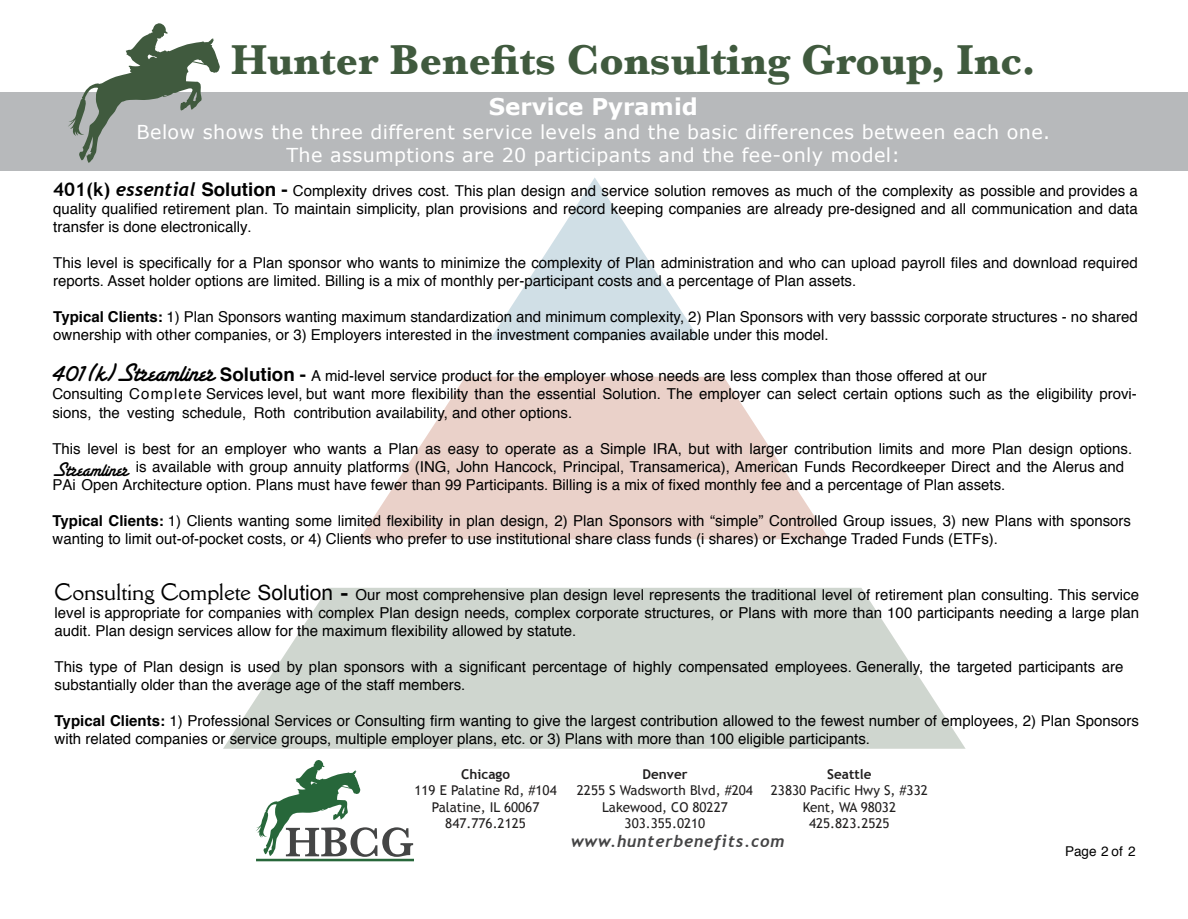
<style>
.page{position:relative;width:1188px;height:919px;background:#fff}
.page>*{position:absolute;margin:0;border:0;box-sizing:border-box;transform-origin:0 0}
.t1{font:700 43.35px "Baskerville";color:#405a3e}
.t2{font:700 22.95px "Verdana";color:#fff}
.t3{font:21px "Santa Fe Let Plain";color:#000}
.t4{font:19.2px/23px "Verdana";letter-spacing:.02em;color:#fff;text-align:center}
.t5{font:italic 700 16.5px "Trebuchet";letter-spacing:.05em;color:#444445}
.t6{font:15px/18px "Helvetica";color:#000}
.t7{font:13.5px/16.2px "Trebuchet MS";color:#211f1f;text-align:center}
.t8{font:700 13.5px "Trebuchet MS";color:#211f1f}
.t9{font:13.5px "Helvetica";color:#000}
.s1{font-family:"Trebuchet MS";font-weight:700;font-size:18.75px}
.s2{font-family:"Trebuchet";font-weight:700;font-style:italic;font-size:18.75px}
.s3{font-weight:700;font-size:18.75px}
.s4{font-weight:700}
.s5{font-family:"Santa Fe Let Plain";font-size:27px}
.s6{font-family:"Della Respira";font-size:21px}
.s7{font-family:"Arial";font-size:21px}
.s8{font-family:"Helvetica Neue";font-weight:700;font-size:21px}
</style>
<div class="page">
<svg style="left:490px;top:178px;width:210px;height:162px"></svg>
<svg style="left:359px;top:376px;width:470px;height:163px;fill:#ead1c9"></svg>
<svg style="left:223px;top:588px;width:742px;height:160px;background:#d5dbd5"></svg>
<svg style="left:256px;top:760px;width:157px;height:96px"></svg>
<hr style="left:256px;top:858px;width:158px;height:3px;background:#27673a">
<div style="left:0;top:93px;width:1188px;height:78px;background:#b7b9bb"></div>
<svg style="left:68px;top:23px;width:152px;height:140px"></svg>
<h1 class="t1" style="left:231px;top:29px;width:807px">Hunter Benefits Consulting Group, Inc.</h1>
<h2 class="t2" style="left:489px;top:90px;width:211px">Service Pyramid</h2>
<p class="t4" style="left:137px;top:120px;width:915px">Below shows the three different service levels and the basic differences between each one.<br>The assumptions are 20 participants and the fee-only model:</p>
<p class="t6" style="left:53px;top:182px;width:1086px;text-align:justify"><span class="s1">401(k)</span> <span class="s2">essential</span> <span class="s3">Solution -</span> Complexity drives cost. This plan design and service solution removes as much of the complexity as possible and provides a quality qualified retirement plan. To maintain simplicity, plan provisions and record keeping companies are already pre-designed and all communication and data transfer is done electronically.</p>
<p class="t6" style="left:53px;top:254px;width:1086px">This level is specifically for a Plan sponsor who wants to minimize the complexity of Plan administration and who can upload payroll files and download required reports. Asset holder options are limited. Billing is a mix of monthly per-participant costs and a percentage of Plan assets.</p>
<p class="t6" style="left:53px;top:308px;width:1086px"><span class="s4">Typical Clients:</span> 1) Plan Sponsors wanting maximum standardization and minimum complexity, 2) Plan Sponsors with very basssic corporate structures - no shared ownership with other companies, or 3) Employers interested in the investment companies available under this model.</p>
<p class="t6" style="left:52px;top:367px;width:1086px"><span class="s5">401(k)Streamliner</span> <span class="s3">Solution -</span> A mid-level service product for the employer whose needs are less complex than those offered at our<br>Consulting Complete Services level, but want more flexibility than the essential Solution. The employer can select certain options such as the eligibility provi&shy;sions, the vesting schedule, Roth contribution availability, and other options.</p>
<p class="t6" style="left:52px;top:439px;width:1081px">This level is best for an employer who wants a Plan as easy to operate as a Simple IRA, but with larger contribution limits and more Plan design options.</p>
<p class="t6" style="left:136px;top:457px;width:990px">is available with group annuity platforms (ING, John Hancock, Principal, Transamerica), American Funds Recordkeeper Direct and the Alerus and</p>
<p class="t6" style="left:52px;top:475px;width:954px">PAi Open Architecture option. Plans must have fewer than 99 Participants. Billing is a mix of fixed monthly fee and a percentage of Plan assets.</p>
<p class="t6" style="left:52px;top:511px;width:1080px"><span class="s4">Typical Clients:</span> 1) Clients wanting some limited flexibility in plan design, 2) Plan Sponsors with “simple” Controlled Group issues, 3) new Plans with sponsors wanting to limit out-of-pocket costs, or 4) Clients who prefer to use institutional share class funds (i shares) or Exchange Traded Funds (ETFs).</p>
<h3 class="t3" style="left:52px;top:461px;width:78px">Streamliner</h3>
<p class="t6" style="left:55px;top:585px;width:1086px;text-align:justify"><span class="s6">Consulting Complete</span> <span class="s7">Solution</span> <span class="s8">-</span> Our most comprehensive plan design level represents the traditional level of retirement plan consulting. This service level is appropriate for companies with complex Plan design needs, complex corporate structures, or Plans with more than 100 participants needing a large plan audit. Plan design services allow for the maximum flexibility allowed by statute.</p>
<p class="t6" style="left:55px;top:657px;width:1070px">This type of Plan design is used by plan sponsors with a significant percentage of highly compensated employees. Generally, the targeted participants are substantially older than the average age of the staff members.</p>
<p class="t6" style="left:55px;top:711px;width:1086px"><span class="s4">Typical Clients:</span> 1) Professional Services or Consulting firm wanting to give the largest contribution allowed to the fewest number of employees, 2) Plan Sponsors with related companies or service groups, multiple employer plans, etc. or 3) Plans with more than 100 eligible participants.</p>
<p class="t8" style="left:461px;top:765px;width:50px">Chicago</p>
<p class="t7" style="left:414px;top:782px;width:144px">119 E Palatine Rd, #104<br>Palatine, IL 60067<br>847.776.2125</p>
<p class="t8" style="left:642px;top:765px;width:47px">Denver</p>
<p class="t7" style="left:577px;top:782px;width:178px">2255 S Wadsworth Blvd, #204<br>Lakewood, CO 80227<br>303.355.0210</p>
<p class="t8" style="left:827px;top:765px;width:46px">Seattle</p>
<p class="t7" style="left:771px;top:782px;width:158px">23830 Pacific Hwy S, #332<br>Kent, WA 98032<br>425.823.2525</p>
<p class="t5" style="left:571px;top:830px;width:215px">www.hunterbenefits.com</p>
<p class="t9" style="left:1065px;top:840px;width:72px">Page 2 of 2</p>
</div>
